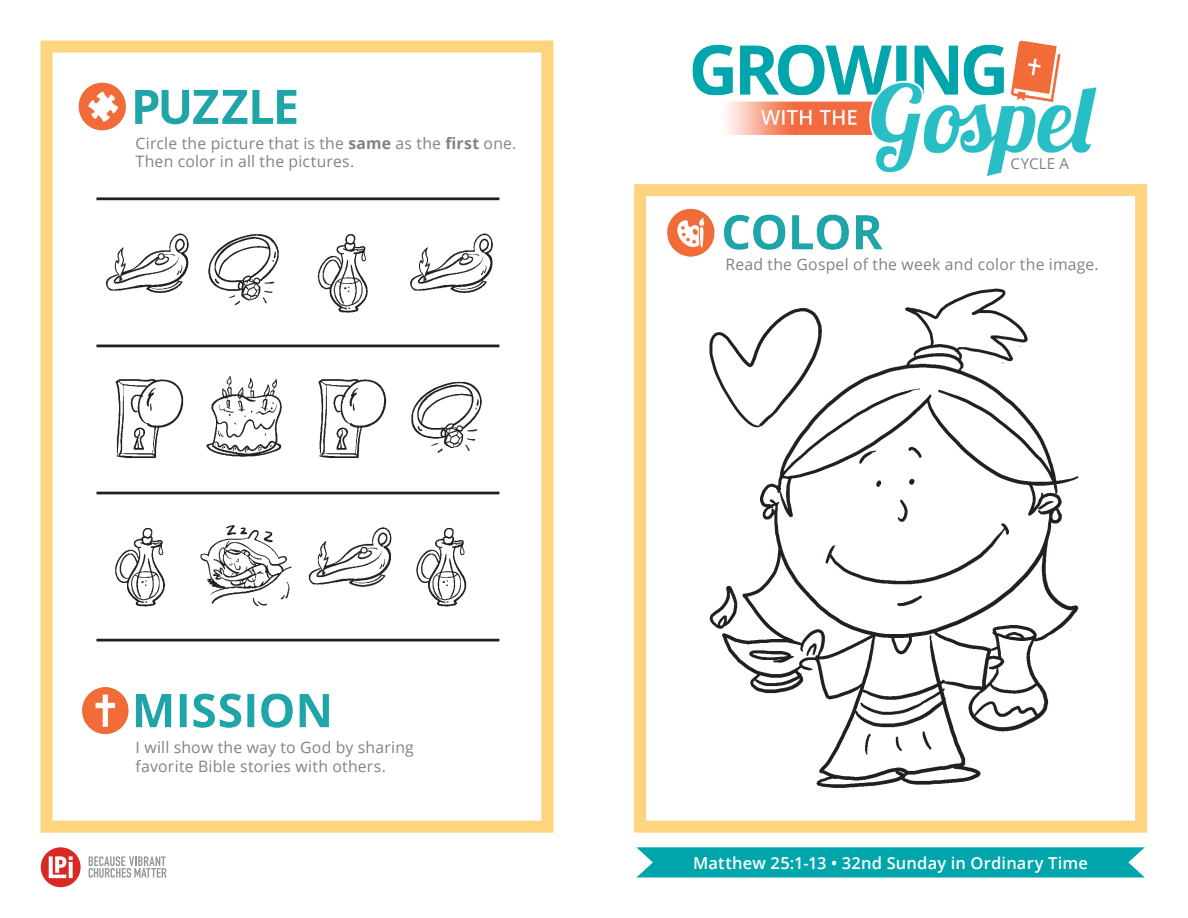
<style>
.page{position:relative;width:1188px;height:918px;background:#fff}
.page>*{position:absolute;margin:0;border:0;box-sizing:border-box;transform-origin:0 0}
.t1{font:600 16.5px "Open Sans";letter-spacing:.01em;color:#fff}
.t2{font:15.75px "Open Sans";letter-spacing:.015em;color:#828281}
.t3{font:15px "Open Sans";letter-spacing:.02em;color:#828281}
.s1{font-weight:700}
</style>
<div class="page">
<div style="left:40px;top:40px;width:514px;height:793px;border:12px solid #fed47e"></div>
<div style="left:634px;top:184px;width:513px;height:649px;border:12px solid #fed47e"></div>
<img style="left:667px;top:208px;width:216px;height:49px">
<img style="left:82px;top:687px;width:247px;height:47px">
<img style="left:78px;top:82px;width:219px;height:49px">
<img style="left:692px;top:40px;width:405px;height:136px">
<svg style="left:89px;top:856px;width:78px;height:22px"></svg>
<div style="left:41px;top:847px;width:40px;height:40px;background:#d82924;border-radius:50%"></div>
<svg style="left:49px;top:856px;width:24px;height:22px"></svg>
<svg style="left:69px;top:862px;width:4px;height:16px"></svg>
<div style="left:636px;top:847px;width:509px;height:30px;background:#00a6ab"></div>
<img style="left:96px;top:197px;width:404px;height:445px">
<img style="left:709px;top:288px;width:370px;height:500px">
<div style="left:958px;top:786px;width:87px;height:30px;background:#fff"></div>
<p class="t2" style="left:136px;top:132px;width:382px">Circle the picture that is the <span class="s1">same</span> as the <span class="s1">first</span> one.</p>
<p class="t2" style="left:136px;top:151px;width:220px">Then color in all the pictures.</p>
<p class="t3" style="left:1010px;top:154px;width:60px">CYCLE A</p>
<p class="t2" style="left:726px;top:254px;width:375px">Read the Gospel of the week and color the image.</p>
<p class="t2" style="left:136px;top:737px;width:280px">I will show the way to God by sharing</p>
<p class="t2" style="left:136px;top:756px;width:252px">favorite Bible stories with others.</p>
<p class="t1" style="left:693px;top:851px;width:396px">Matthew 25:1-13 • 32nd Sunday in Ordinary Time</p>
</div>
